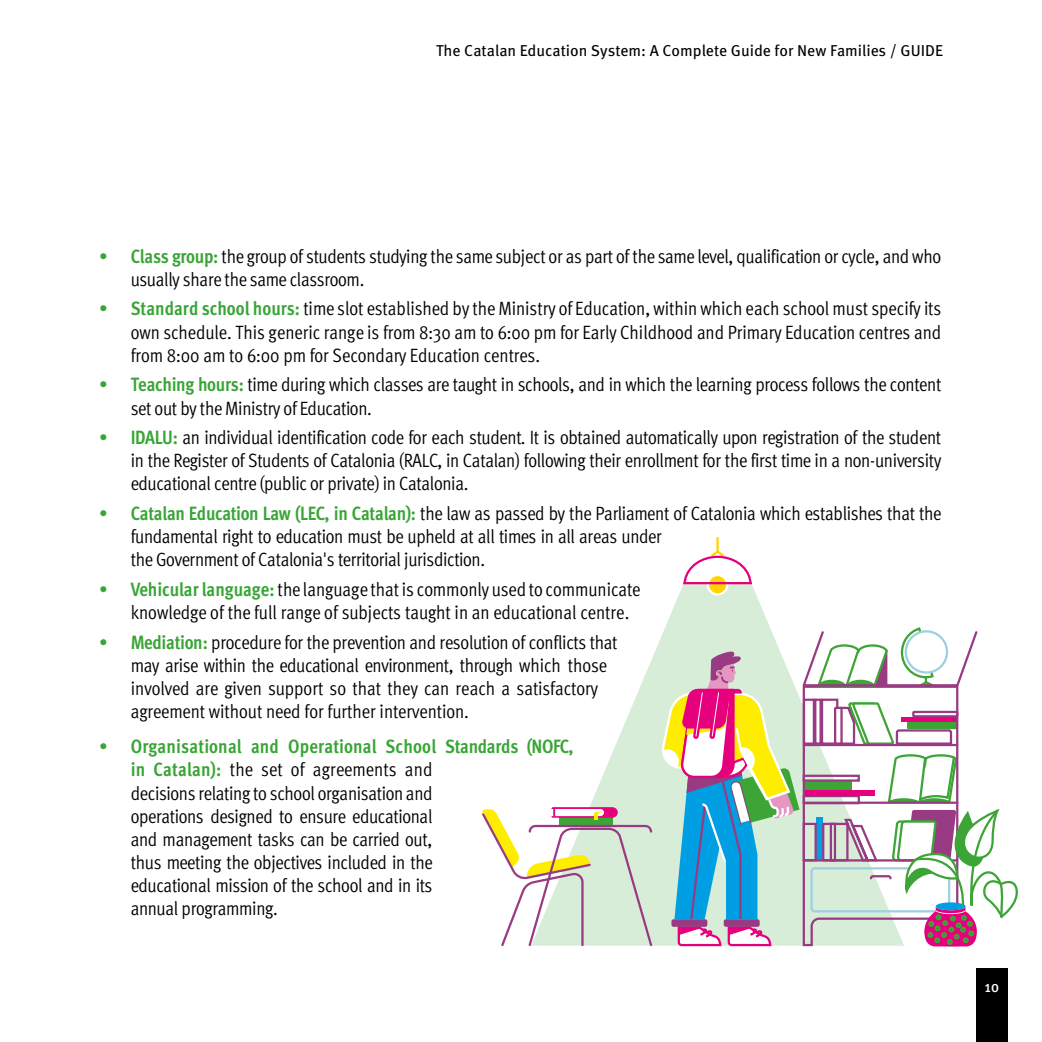
<style>
.page{position:relative;width:1042px;height:1042px;background:#fff}
.page>*{position:absolute;margin:0;border:0;box-sizing:border-box;transform-origin:0 0}
.t1{font:condensed 19.25px/23.1px "FF Meta Pro";letter-spacing:-.015em;color:#000}
.t2{font:15.75px "FF Meta Pro";color:#000}
.t3{font:500 condensed 15.75px "FF Meta Pro";color:#fff}
.s1{font-weight:700;color:#39a536}
</style>
<div class="page">
<div style="left:976px;top:968px;width:32px;height:74px;background:#000"></div>
<svg style="left:589px;top:586px;width:180px;height:360px"></svg>
<div style="left:708px;top:575px;width:19px;height:19px;background:#ffd400;border-radius:50%"></div>
<div style="left:707px;top:574px;width:21px;height:21px;border:2px solid #fff;border-radius:50%"></div>
<svg style="left:683px;top:537px;width:70px;height:49px"></svg>
<svg style="left:482px;top:807px;width:172px;height:140px"></svg>
<svg style="left:661px;top:626px;width:357px;height:321px"></svg>
<p class="t2" style="left:436px;top:38px;width:508px">The Catalan Education System: A Complete Guide for New Families / GUIDE</p>
<p class="t1" style="left:131px;top:243px;width:812px;text-indent:-31px"><span class="s1">• Class group:</span> the group of students studying the same subject or as part of the same level, qualification or cycle, and who usually share the same classroom.</p>
<p class="t1" style="left:131px;top:296px;width:812px;text-align:justify;text-indent:-31px"><span class="s1">• Standard school hours:</span> time slot established by the Ministry of Education, within which each school must specify its own schedule. This generic range is from 8:30 am to 6:00 pm for Early Childhood and Primary Education centres and from 8:00 am to 6:00 pm for Secondary Education centres.</p>
<p class="t1" style="left:131px;top:372px;width:812px;text-indent:-31px"><span class="s1">• Teaching hours:</span> time during which classes are taught in schools, and in which the learning process follows the content set out by the Ministry of Education.</p>
<p class="t1" style="left:131px;top:425px;width:812px;text-align:justify;text-indent:-31px"><span class="s1">• IDALU:</span> an individual identification code for each student. It is obtained automatically upon registration of the student in the Register of Students of Catalonia (RALC, in Catalan) following their enrollment for the first time in a non-university educational centre (public or private) in Catalonia.</p>
<p class="t1" style="left:131px;top:501px;width:812px;text-indent:-31px"><span class="s1">• Catalan Education Law (LEC, in Catalan):</span> the law as passed by the Parliament of Catalonia which establishes that the fundamental right to education must be upheld at all times in all areas under<br>the Government of Catalonia's territorial jurisdiction.</p>
<p class="t1" style="left:131px;top:577px;width:511px;text-indent:-31px"><span class="s1">• Vehicular language:</span> the language that is commonly used to communicate knowledge of the full range of subjects taught in an educational centre.</p>
<p class="t1" style="left:131px;top:629px;width:488px;text-indent:-31px"><span class="s1">• Mediation:</span> procedure for the prevention and resolution of conflicts that may arise within the educational environment, through which those involved are given support so that they can reach a satisfactory agreement without need for further intervention.</p>
<p class="t1" style="left:131px;top:734px;width:444px;text-indent:-31px"><span class="s1">• Organisational and Operational School Standards (NOFC, in Catalan):</span> the set of agreements and<br>decisions relating to school organisation and<br>operations designed to ensure educational<br>and management tasks can be carried out,<br>thus meeting the objectives included in the<br>educational mission of the school and in its<br>annual programming.</p>
<p class="t3" style="left:985px;top:974px;width:16px">10</p>
</div>
